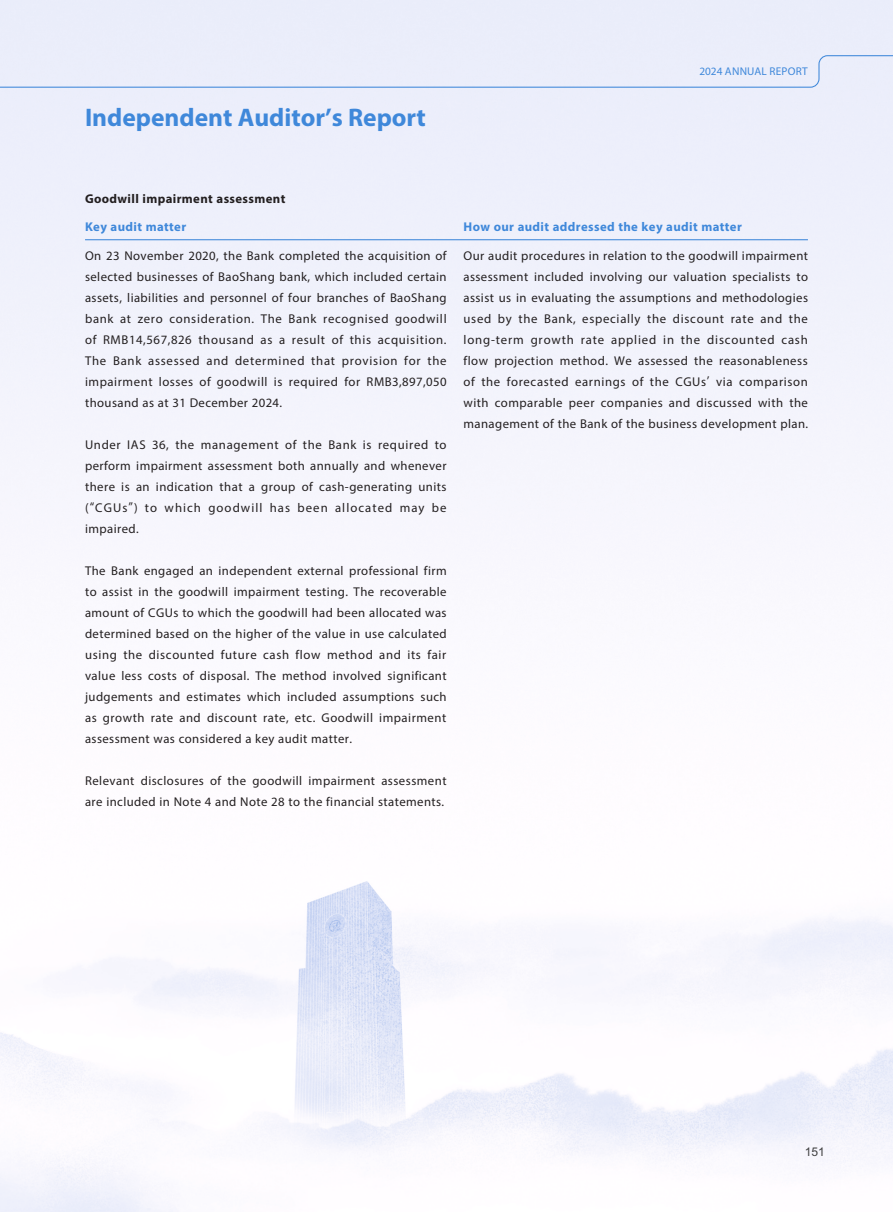
<style>
.page{position:relative;width:893px;height:1212px;background:#fff}
.page>*{position:absolute;margin:0;border:0;box-sizing:border-box;transform-origin:0 0}
.t1{font:700 25.5px "Myriad Pro";color:#3f88da}
.t2{font:12.75px/21px "Myriad Pro";letter-spacing:.03em;color:#231f20;text-align:justify}
.t3{font:700 12.75px "Myriad Pro";letter-spacing:.03em;color:#3f88da}
.t4{font:700 12.75px "Myriad Pro";letter-spacing:.03em;color:#231f20}
.t5{font:500 12px "M Hei HK";color:#3e3e3f}
.t6{font:11.25px "Myriad Pro";letter-spacing:.02em;color:#3f88da}
</style>
<div class="page">
<img style="left:0;top:0;width:893px;height:1212px">
<div style="left:0;top:55px;width:893px;height:33px;background:#ebeefb"></div>
<hr style="left:85px;top:239px;width:370px;height:1px;background:#3f88da">
<hr style="left:455px;top:239px;width:353px;height:1px;background:#3f88da">
<h1 class="t1" style="left:85px;top:101px;width:342px">Independent Auditor’s Report</h1>
<p class="t6" style="left:699px;top:64px;width:110px">2024 ANNUAL REPORT</p>
<p class="t4" style="left:85px;top:190px;width:202px">Goodwill impairment assessment</p>
<p class="t3" style="left:85px;top:219px;width:103px">Key audit matter</p>
<p class="t3" style="left:463px;top:219px;width:280px">How our audit addressed the key audit matter</p>
<p class="t2" style="left:85px;top:245px;width:363px">On 23 November 2020, the Bank completed the acquisition of selected businesses of BaoShang bank, which included certain assets, liabilities and personnel of four branches of BaoShang bank at zero consideration. The Bank recognised goodwill of RMB14,567,826 thousand as a result of this acquisition.<br>The Bank assessed and determined that provision for the impairment losses of goodwill is required for RMB3,897,050 thousand as at 31 December 2024.</p>
<p class="t2" style="left:85px;top:434px;width:363px">Under IAS 36, the management of the Bank is required to perform impairment assessment both annually and whenever there is an indication that a group of cash-generating units (“CGUs”) to which goodwill has been allocated may be impaired.</p>
<p class="t2" style="left:85px;top:560px;width:363px">The Bank engaged an independent external professional firm to assist in the goodwill impairment testing. The recoverable amount of CGUs to which the goodwill had been allocated was determined based on the higher of the value in use calculated using the discounted future cash flow method and its fair value less costs of disposal. The method involved significant judgements and estimates which included assumptions such as growth rate and discount rate, etc. Goodwill impairment assessment was considered a key audit matter.</p>
<p class="t2" style="left:85px;top:770px;width:363px">Relevant disclosures of the goodwill impairment assessment are included in Note 4 and Note 28 to the financial statements.</p>
<p class="t2" style="left:463px;top:245px;width:346px">Our audit procedures in relation to the goodwill impairment assessment included involving our valuation specialists to assist us in evaluating the assumptions and methodologies used by the Bank, especially the discount rate and the long-term growth rate applied in the discounted cash flow projection method. We assessed the reasonableness of the forecasted earnings of the CGUs’ via comparison with comparable peer companies and discussed with the management of the Bank of the business development plan.</p>
<p class="t5" style="left:805px;top:1143px;width:22px">151</p>
</div>
